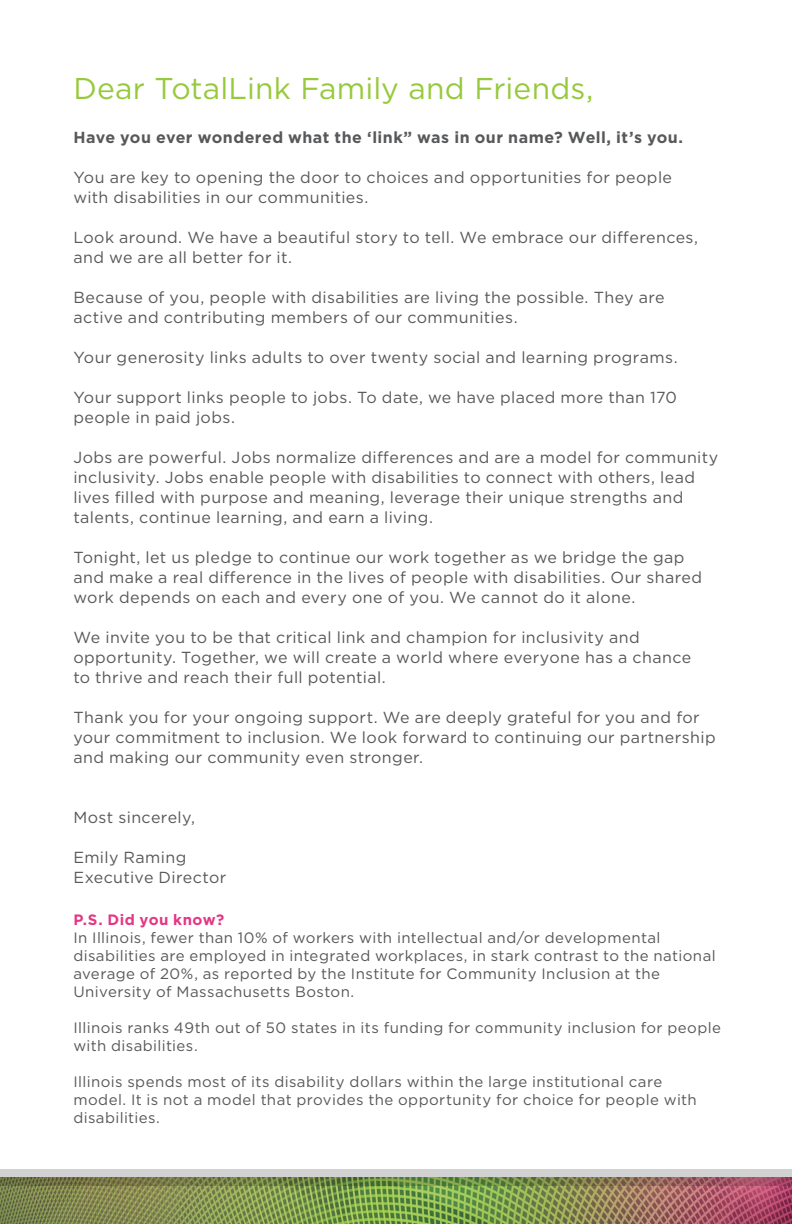
<style>
.page{position:relative;width:792px;height:1224px;background:#fff}
.page>*{position:absolute;margin:0;border:0;box-sizing:border-box;transform-origin:0 0}
.t1{font:30px "Gotham";letter-spacing:.005em;color:#97c93c}
.t2{font:16px/20px "Gotham";letter-spacing:.025em;color:#57585a}
.t3{font:700 16px "Gotham";letter-spacing:.03em;color:#57585a}
.t4{font:15px/18px "Gotham";letter-spacing:.03em;color:#57585a}
.t5{font:700 15px "Gotham";letter-spacing:.03em;color:#e43784}
</style>
<div class="page">
<img style="left:0;top:1185px;width:792px;height:39px">
<svg style="left:0;top:1169px;width:792px;height:16px;background:#a5a48e"></svg>
<p class="t1" style="left:73px;top:70px;width:522px">Dear TotalLink Family and Friends,</p>
<p class="t3" style="left:73px;top:127px;width:611px">Have you ever wondered what the ‘link” was in our name? Well, it’s you.</p>
<p class="t2" style="left:73px;top:167px;width:600px">You are key to opening the door to choices and opportunities for people with disabilities in our communities.</p>
<p class="t2" style="left:73px;top:227px;width:626px">Look around. We have a beautiful story to tell. We embrace our differences, and we are all better for it.</p>
<p class="t2" style="left:73px;top:287px;width:593px">Because of you, people with disabilities are living the possible. They are active and contributing members of our communities.</p>
<p class="t2" style="left:73px;top:347px;width:606px">Your generosity links adults to over twenty social and learning programs.</p>
<p class="t2" style="left:73px;top:387px;width:605px">Your support links people to jobs. To date, we have placed more than 170 people in paid jobs.</p>
<p class="t2" style="left:73px;top:447px;width:646px">Jobs are powerful. Jobs normalize differences and are a model for community inclusivity. Jobs enable people with disabilities to connect with others, lead lives filled with purpose and meaning, leverage their unique strengths and talents, continue learning, and earn a living.</p>
<p class="t2" style="left:73px;top:547px;width:630px">Tonight, let us pledge to continue our work together as we bridge the gap and make a real difference in the lives of people with disabilities. Our shared work depends on each and every one of you. We cannot do it alone.</p>
<p class="t2" style="left:73px;top:627px;width:619px">We invite you to be that critical link and champion for inclusivity and opportunity. Together, we will create a world where everyone has a chance to thrive and reach their full potential.</p>
<p class="t2" style="left:73px;top:707px;width:644px">Thank you for your ongoing support. We are deeply grateful for you and for your commitment to inclusion. We look forward to continuing our partnership and making our community even stronger.</p>
<p class="t2" style="left:73px;top:807px;width:123px">Most sincerely,</p>
<p class="t2" style="left:73px;top:847px;width:114px">Emily Raming</p>
<p class="t2" style="left:73px;top:867px;width:154px">Executive Director</p>
<p class="t5" style="left:73px;top:910px;width:152px">P.S. Did you know?</p>
<p class="t4" style="left:73px;top:929px;width:644px">In Illinois, fewer than 10% of workers with intellectual and/or developmental disabilities are employed in integrated workplaces, in stark contrast to the national average of 20%, as reported by the Institute for Community Inclusion at the University of Massachusetts Boston.</p>
<p class="t4" style="left:73px;top:1019px;width:649px">Illinois ranks 49th out of 50 states in its funding for community inclusion for people with disabilities.</p>
<p class="t4" style="left:73px;top:1073px;width:625px">Illinois spends most of its disability dollars within the large institutional care model. It is not a model that provides the opportunity for choice for people with disabilities.</p>
</div>
